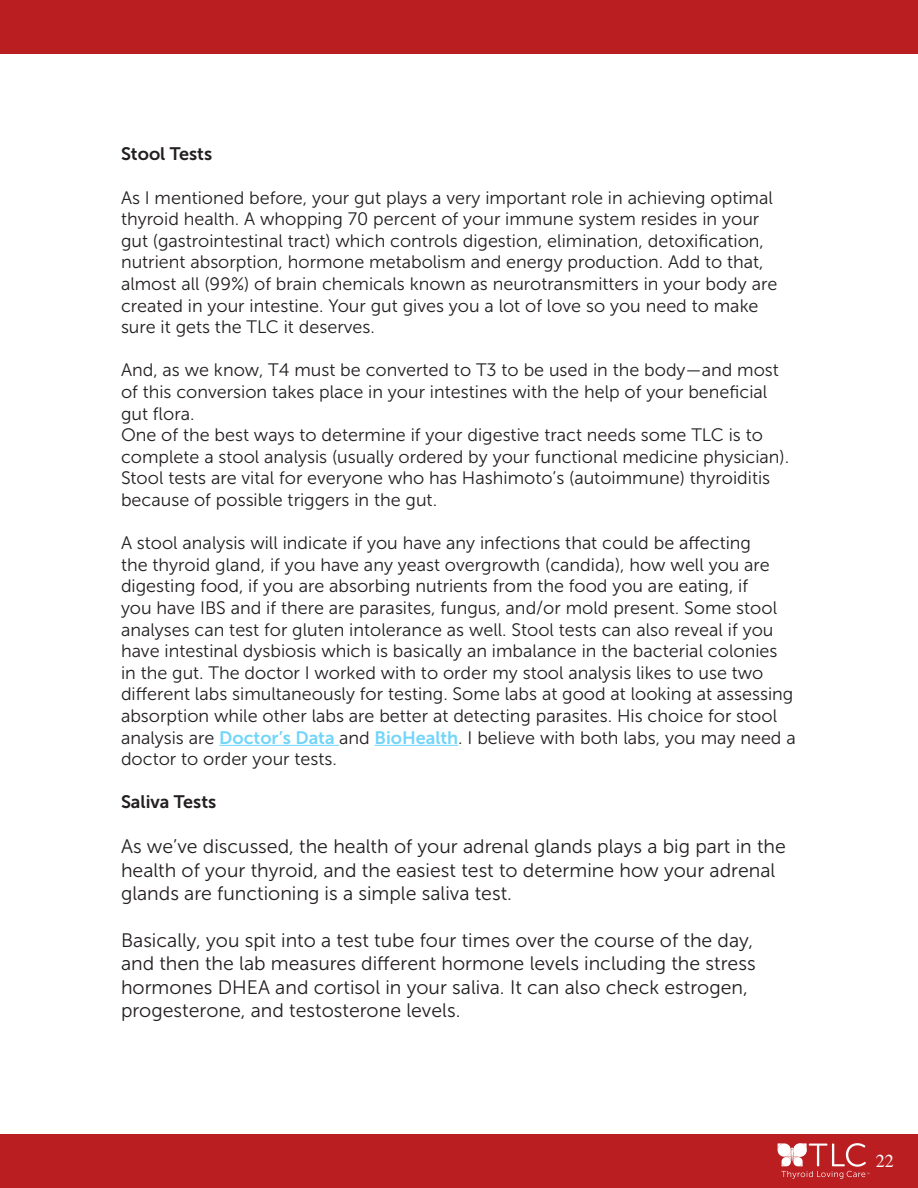
<style>
.page{position:relative;width:918px;height:1188px;background:#fff}
.page>*{position:absolute;margin:0;border:0;box-sizing:border-box;transform-origin:0 0}
.Bulleted_Lists{font:19.5px/23.4px "Museo Sans 300";color:#231f20}
.Bulleted_Lists-2{font:18px/21.6px "Museo Sans 300";color:#231f20}
.SUBSUBSUB_HEADERS{font:18px "Museo Sans 700";color:#231f20}
.t1{font:18px "Times";color:#fff}
.s1{font-family:"Museo Sans 700";color:#72d5fa}
</style>
<div class="page">
<div style="left:0;top:0;width:918px;height:54px;background:#ba1e21"></div>
<div style="left:0;top:1134px;width:918px;height:54px;background:#ba1e21"></div>
<hr style="left:219px;top:745px;width:120px;height:1px;background:#72d5fa">
<hr style="left:374px;top:745px;width:84px;height:1px;background:#72d5fa">
<svg style="left:778px;top:1143px;width:92px;height:36px"></svg>
<p class="SUBSUBSUB_HEADERS" style="left:121px;top:144px;width:93px">Stool Tests</p>
<p class="Bulleted_Lists-2" style="left:121px;top:187px;width:658px">As I mentioned before, your gut plays a very important role in achieving optimal thyroid health. A whopping 70 percent of your immune system resides in your gut (gastrointestinal tract) which controls digestion, elimination, detoxification, nutrient absorption, hormone metabolism and energy production. Add to that, almost all (99%) of brain chemicals known as neurotransmitters in your body are created in your intestine. Your gut gives you a lot of love so you need to make sure it gets the TLC it deserves.</p>
<p class="Bulleted_Lists-2" style="left:121px;top:359px;width:659px">And, as we know, T4 must be converted to T3 to be used in the body—and most of this conversion takes place in your intestines with the help of your beneficial gut flora.</p>
<p class="Bulleted_Lists-2" style="left:121px;top:424px;width:670px">One of the best ways to determine if your digestive tract needs some TLC is to complete a stool analysis (usually ordered by your functional medicine physician).<br>Stool tests are vital for everyone who has Hashimoto’s (autoimmune) thyroiditis because of possible triggers in the gut.</p>
<p class="Bulleted_Lists-2" style="left:121px;top:532px;width:676px">A stool analysis will indicate if you have any infections that could be affecting<br>the thyroid gland, if you have any yeast overgrowth (candida), how well you are digesting food, if you are absorbing nutrients from the food you are eating, if<br>you have IBS and if there are parasites, fungus, and/or mold present. Some stool analyses can test for gluten intolerance as well. Stool tests can also reveal if you have intestinal dysbiosis which is basically an imbalance in the bacterial colonies in the gut. The doctor I worked with to order my stool analysis likes to use two different labs simultaneously for testing. Some labs at good at looking at assessing absorption while other labs are better at detecting parasites. His choice for stool analysis are <span class="s1">Doctor’s Data</span> and <span class="s1">BioHealth</span>. I believe with both labs, you may need a doctor to order your tests.</p>
<p class="SUBSUBSUB_HEADERS" style="left:121px;top:792px;width:97px">Saliva Tests</p>
<p class="Bulleted_Lists" style="left:121px;top:835px;width:666px">As we’ve discussed, the health of your adrenal glands plays a big part in the health of your thyroid, and the easiest test to determine how your adrenal glands are functioning is a simple saliva test.</p>
<p class="Bulleted_Lists" style="left:121px;top:929px;width:636px">Basically, you spit into a test tube four times over the course of the day, and then the lab measures different hormone levels including the stress hormones DHEA and cortisol in your saliva. It can also check estrogen, progesterone, and testosterone levels.</p>
<p class="t1" style="left:876px;top:1144px;width:19px">22</p>
</div>
